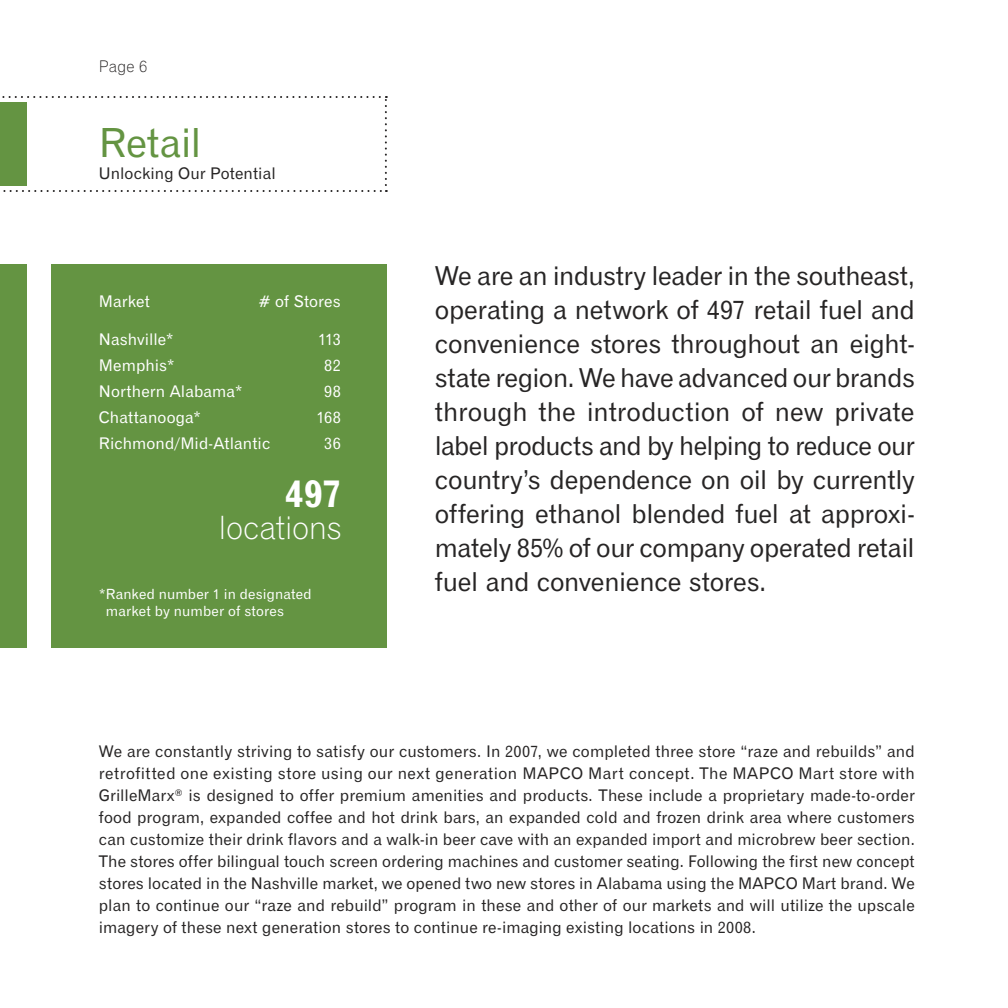
<style>
.page{position:relative;width:1008px;height:1008px;background:#fff}
.page>*{position:absolute;margin:0;border:0;box-sizing:border-box;transform-origin:0 0}
.t1{font:40px "Gothic 720 BT Roman B";letter-spacing:-.02em;color:#649442}
.t2{font:38px "Gothic 720 BT Bold B";color:#fff}
.t3{font:32px "Gothic 720 BT Light B";letter-spacing:-.02em;color:#fff}
.t4{font:26px/34px "Gothic 720 BT Roman B";letter-spacing:-.01em;color:#272525;text-align:justify}
.t5{font:16px/22px "Gothic 720 BT Roman B";letter-spacing:.005em;color:#272525;text-align:justify}
.t6{font:16px "Gothic 720 BT Roman B";letter-spacing:.005em;color:#fff}
.t7{font:16px "Gothic 720 BT Light B";color:#272525}
.t8{font:14px/16.8px "Gothic 720 BT Roman B";letter-spacing:.01em;color:#fff}
</style>
<div class="page">
<svg style="left:2px;top:96px;width:385px;height:96px"></svg>
<div style="left:51px;top:264px;width:336px;height:384px;background:#649442"></div>
<div style="left:0;top:102px;width:27px;height:84px;background:#649442"></div>
<div style="left:0;top:264px;width:27px;height:384px;background:#649442"></div>
<p class="t7" style="left:99px;top:57px;width:50px">Page 6</p>
<h1 class="t1" style="left:99px;top:118px;width:104px">Retail</h1>
<p class="t5" style="left:99px;top:162px;width:178px">Unlocking Our Potential</p>
<p class="t6" style="left:99px;top:291px;width:53px">Market</p>
<p class="t6" style="left:258px;top:291px;width:84px"># of Stores</p>
<p class="t6" style="left:99px;top:329px;width:77px">Nashville*</p>
<p class="t6" style="left:318px;top:329px;width:24px">113</p>
<p class="t6" style="left:99px;top:355px;width:77px">Memphis*</p>
<p class="t6" style="left:324px;top:355px;width:18px">82</p>
<p class="t6" style="left:99px;top:381px;width:145px">Northern Alabama*</p>
<p class="t6" style="left:324px;top:381px;width:18px">98</p>
<p class="t6" style="left:99px;top:407px;width:104px">Chattanooga*</p>
<p class="t6" style="left:316px;top:407px;width:26px">168</p>
<p class="t6" style="left:99px;top:433px;width:173px">Richmond/Mid-Atlantic</p>
<p class="t6" style="left:324px;top:433px;width:18px">36</p>
<h2 class="t2" style="left:284px;top:470px;width:59px">497</h2>
<h3 class="t3" style="left:219px;top:508px;width:125px">locations</h3>
<p class="t8" style="left:106px;top:586px;width:207px;text-indent:-7px">*Ranked number 1 in designated market by number of stores</p>
<p class="t4" style="left:435px;top:258px;width:482px">We are an industry leader in the southeast, operating a network of 497 retail fuel and convenience stores throughout an eight&shy;state region. We have advanced our brands through the introduction of new private label products and by helping to reduce our country’s dependence on oil by currently offering ethanol blended fuel at approxi&shy;mately 85% of our company operated retail fuel and convenience stores.</p>
<p class="t5" style="left:99px;top:740px;width:818px">We are constantly striving to satisfy our customers. In 2007, we completed three store “raze and rebuilds” and retrofitted one existing store using our next generation MAPCO Mart concept. The MAPCO Mart store with GrilleMarx<sup>®</sup> is designed to offer premium amenities and products. These include a proprietary made-to-order food program, expanded coffee and hot drink bars, an expanded cold and frozen drink area where customers can customize their drink flavors and a walk-in beer cave with an expanded import and microbrew beer section.<br>The stores offer bilingual touch screen ordering machines and customer seating. Following the first new concept stores located in the Nashville market, we opened two new stores in Alabama using the MAPCO Mart brand. We plan to continue our “raze and rebuild” program in these and other of our markets and will utilize the upscale imagery of these next generation stores to continue re-imaging existing locations in 2008.</p>
</div>
